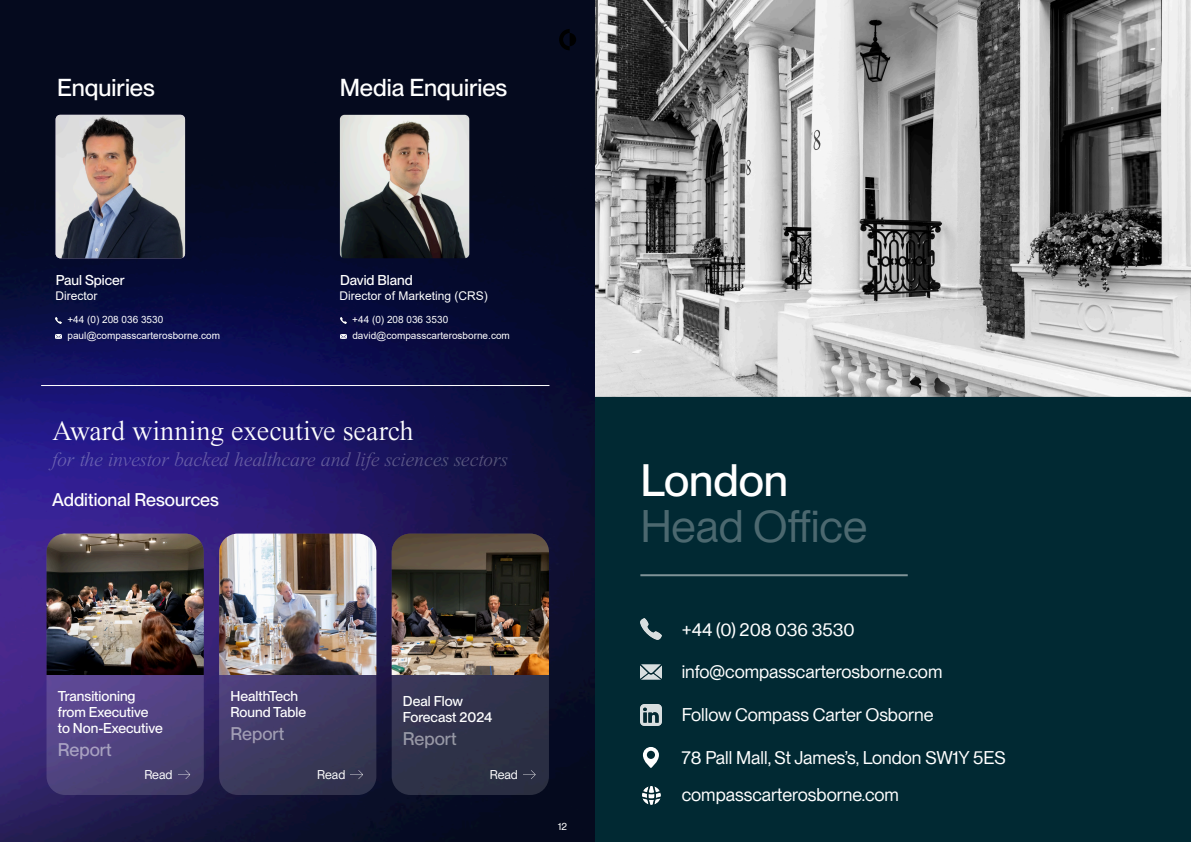
<style>
.page{position:relative;width:1191px;height:842px;background:#fff}
.page>*{position:absolute;margin:0;border:0;box-sizing:border-box;transform-origin:0 0}
.t1{font:44.5px "PP Neue Montreal";letter-spacing:-.005em;color:rgb(255 255 255/.3)}
.t2{font:500 44.5px "PP Neue Montreal";color:#fff}
.t3{font:300 28px "Times Now";letter-spacing:-.005em;color:#fff}
.t4{font:500 24px "PP Neue Montreal";color:#fff}
.t5{font:italic 300 20px "Times Now";letter-spacing:-.015em;color:rgb(255 255 255/.3)}
.t6{font:18px "PP Neue Montreal";color:#fff}
.t7{font:500 18px "PP Neue Montreal";color:#fff}
.t8{font:500 18px "PP Neue Montreal";color:rgb(255 255 255/.5)}
.t9{font:500 14px "PP Neue Montreal";color:#fff}
.t10{font:12.4px "PP Neue Montreal";letter-spacing:-.005em;color:#fff}
.t11{font:12px "Arial";color:#fff}
.t12{font:10px "Arial";color:#fff}
.t13{font:10px "PP Neue Montreal";color:#fff}
</style>
<div class="page">
<img style="left:0;top:0;width:595px;height:842px">
<hr style="left:42px;top:385px;width:507px;height:1px;background:#fff">
<svg style="left:559px;top:29px;width:17px;height:21px"></svg>
<svg style="left:56px;top:334px;width:6px;height:5px"></svg>
<svg style="left:340px;top:334px;width:7px;height:5px"></svg>
<svg style="left:56px;top:317px;width:6px;height:6px"></svg>
<svg style="left:340px;top:317px;width:7px;height:6px"></svg>
<img style="left:56px;top:115px;width:129px;height:143px;border-radius:5px">
<img style="left:340px;top:115px;width:129px;height:143px;border-radius:5px">
<div style="left:47px;top:534px;width:157px;height:261px;background:#fff;border-radius:19px;opacity:.15"></div>
<img style="left:47px;top:534px;width:157px;height:141px">
<svg style="left:178px;top:770px;width:12px;height:9px"></svg>
<div style="left:392px;top:534px;width:157px;height:261px;background:#2e3248;border-radius:19px"></div>
<img style="left:392px;top:534px;width:157px;height:141px">
<div style="left:219px;top:534px;width:157px;height:261px;background:#fff;border-radius:19px;opacity:.15"></div>
<img style="left:219px;top:534px;width:157px;height:141px">
<div style="left:595px;top:389px;width:596px;height:453px;background:#012933"></div>
<svg style="left:643px;top:747px;width:16px;height:21px"></svg>
<img style="left:640px;top:704px;width:21px;height:22px">
<img style="left:640px;top:665px;width:21px;height:15px">
<img style="left:640px;top:619px;width:21px;height:21px">
<hr style="left:640px;top:574px;width:267px;height:2px;background:#fff;opacity:.5">
<img style="left:642px;top:786px;width:18px;height:18px">
<img style="left:595px;top:0;width:596px;height:396px">
<p class="t4" style="left:57px;top:73px;width:99px">Enquiries</p>
<p class="t4" style="left:340px;top:73px;width:169px">Media Enquiries</p>
<p class="t9" style="left:56px;top:272px;width:70px">Paul Spicer</p>
<p class="t9" style="left:340px;top:272px;width:74px">David Bland</p>
<p class="t11" style="left:55px;top:292px;width:44px">Director</p>
<p class="t11" style="left:340px;top:292px;width:150px">Director of Marketing (CRS)</p>
<p class="t12" style="left:67px;top:316px;width:97px">+44 (0) 208 036 3530</p>
<p class="t12" style="left:352px;top:316px;width:97px">+44 (0) 208 036 3530</p>
<p class="t12" style="left:67px;top:332px;width:154px">paul@compasscarterosborne.com</p>
<p class="t12" style="left:352px;top:332px;width:159px">david@compasscarterosborne.com</p>
<p class="t3" style="left:52px;top:419px;width:363px">Award winning executive search</p>
<p class="t5" style="left:52px;top:451px;width:457px">for the investor backed healthcare and life sciences sectors</p>
<p class="t7" style="left:52px;top:488px;width:168px">Additional Resources</p>
<p class="t9" style="left:58px;top:688px;width:79px">Transitioning</p>
<p class="t9" style="left:58px;top:704px;width:92px">from Executive</p>
<p class="t9" style="left:58px;top:720px;width:106px">to Non-Executive</p>
<p class="t8" style="left:58px;top:739px;width:55px">Report</p>
<p class="t10" style="left:144px;top:767px;width:30px">Read</p>
<p class="t10" style="left:490px;top:767px;width:30px">Read</p>
<p class="t9" style="left:230px;top:688px;width:69px">HealthTech</p>
<p class="t9" style="left:230px;top:704px;width:77px">Round Table</p>
<p class="t8" style="left:230px;top:723px;width:55px">Report</p>
<p class="t9" style="left:403px;top:693px;width:62px">Deal Flow</p>
<p class="t9" style="left:403px;top:709px;width:91px">Forecast 2024</p>
<p class="t8" style="left:403px;top:728px;width:55px">Report</p>
<p class="t10" style="left:317px;top:767px;width:30px">Read</p>
<p class="t13" style="left:558px;top:820px;width:10px">12</p>
<p class="t2" style="left:640px;top:454px;width:149px">London</p>
<p class="t1" style="left:640px;top:499px;width:228px">Head Office</p>
<p class="t6" style="left:682px;top:618px;width:175px">+44 (0) 208 036 3530</p>
<p class="t6" style="left:682px;top:661px;width:262px">info@compasscarterosborne.com</p>
<p class="t6" style="left:682px;top:704px;width:253px">Follow Compass Carter Osborne</p>
<p class="t6" style="left:682px;top:747px;width:325px">78 Pall Mall, St James’s, London SW1Y 5ES</p>
<p class="t6" style="left:682px;top:784px;width:219px">compasscarterosborne.com</p>
</div>
